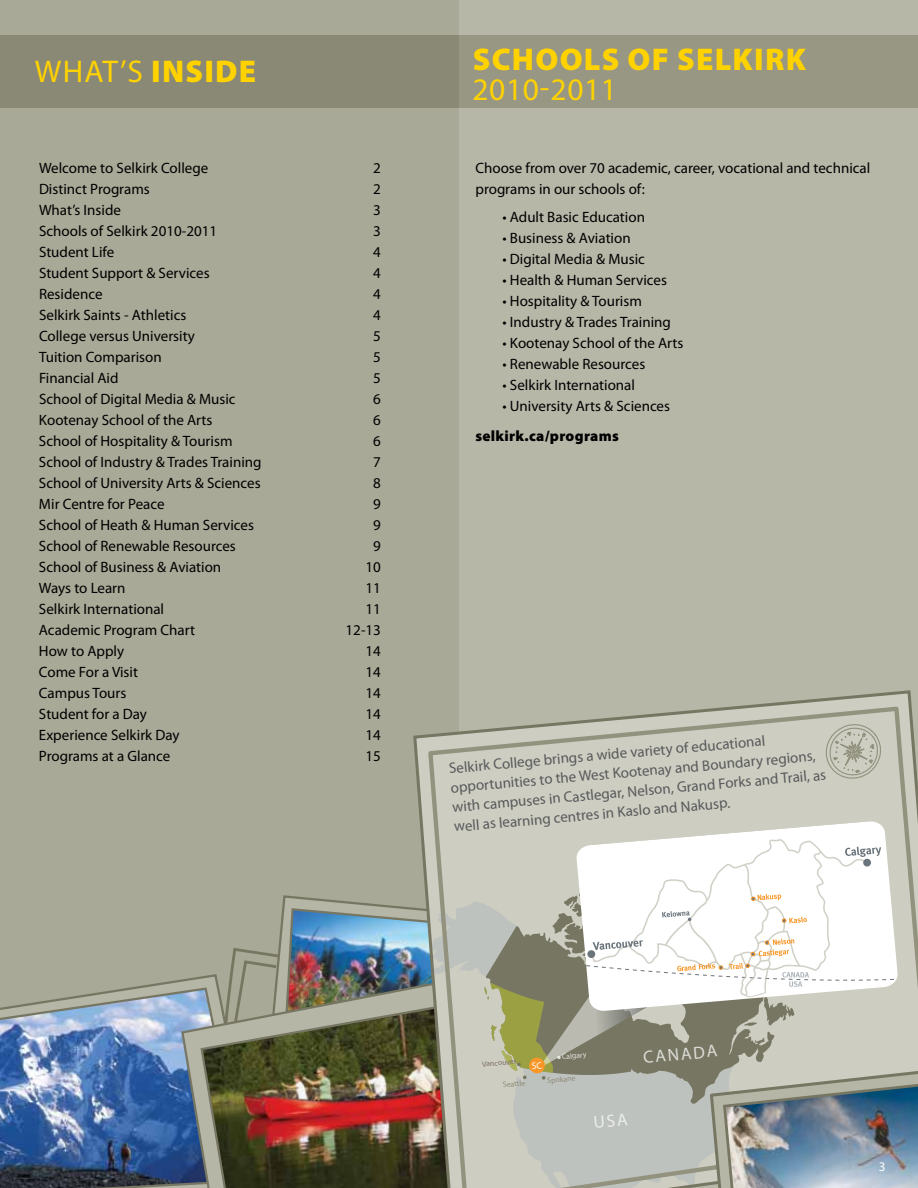
<style>
.page{position:relative;width:918px;height:1188px;background:#fff}
.page>*{position:absolute;margin:0;border:0;box-sizing:border-box;transform-origin:0 0}
.t1{font:31.5px "Myriad Pro";letter-spacing:.02em;color:#ffd200}
.t2{font:900 31.5px "Myriad Pro";letter-spacing:.04em;color:#ffd200}
.t3{font:17.55px "Myriad";color:rgb(255 255 255/.75)}
.t4{font:15px/21px "Myriad Pro";color:#000}
.t5{font:15px/19.5px "Myriad Pro";color:#58595b}
.t6{font:900 15px "Myriad Pro";letter-spacing:.02em;color:#000}
.t7{font:13.2px "Myriad Pro";color:#fff}
.t8{font:7.8px "Myriad";color:#8d8a79}
.t9{font:7.8px "Myriad";color:#7e716d}
.t10{font:7.8px "Myriad";color:#fff}
.s1{font-weight:900}
</style>
<div class="page">
<div style="left:0;top:0;width:459px;height:1188px;background:#a9a998"></div>
<div style="left:459px;top:0;width:459px;height:1188px;background:#b7b7a8"></div>
<div style="left:0;top:35px;width:459px;height:73px;background:#898975"></div>
<div style="left:459px;top:35px;width:459px;height:73px;background:#979784"></div>
<svg style="left:261px;top:895px;width:144px;height:62px"></svg>
<img style="left:275px;top:907px;width:137px;height:71px">
<svg style="left:230px;top:959px;width:49px;height:19px"></svg>
<svg style="left:141px;top:973px;width:110px;height:13px"></svg>
<img style="left:3px;top:986px;width:177px;height:202px">
<img style="left:180px;top:978px;width:232px;height:210px">
<img style="left:199px;top:1003px;width:213px;height:185px">
<svg style="left:412px;top:690px;width:500px;height:498px"></svg>
<svg style="left:426px;top:704px;width:492px;height:98px"></svg>
<svg style="left:826px;top:724px;width:65px;height:55px"></svg>
<svg style="left:0;top:1007px;width:3px;height:181px"></svg>
<svg style="left:424px;top:802px;width:494px;height:386px"></svg>
<h1 class="t1" style="left:35px;top:52px;width:220px">What’s <span class="s1">Inside</span></h1>
<p class="t4" style="left:39px;top:157px;width:171px">Welcome to Selkirk College</p>
<p class="t4" style="left:373px;top:157px;width:9px">2</p>
<p class="t4" style="left:39px;top:178px;width:112px">Distinct Programs</p>
<p class="t4" style="left:373px;top:178px;width:9px">2</p>
<p class="t4" style="left:39px;top:199px;width:84px">What’s I nside</p>
<p class="t4" style="left:373px;top:199px;width:9px">3</p>
<p class="t4" style="left:39px;top:220px;width:180px">Schools of Selkirk 2010-2011</p>
<p class="t4" style="left:373px;top:220px;width:9px">3</p>
<p class="t4" style="left:39px;top:241px;width:77px">Student Life</p>
<p class="t4" style="left:373px;top:241px;width:9px">4</p>
<p class="t4" style="left:39px;top:262px;width:172px">Student Support &amp; Services</p>
<p class="t4" style="left:373px;top:262px;width:9px">4</p>
<p class="t4" style="left:39px;top:283px;width:65px">Residence</p>
<p class="t4" style="left:373px;top:283px;width:9px">4</p>
<p class="t4" style="left:39px;top:304px;width:149px">Selkirk Saints - Athletics</p>
<p class="t4" style="left:373px;top:304px;width:9px">4</p>
<p class="t4" style="left:39px;top:325px;width:157px">College versus University</p>
<p class="t4" style="left:373px;top:325px;width:9px">5</p>
<p class="t4" style="left:39px;top:346px;width:124px">Tuition Comparison</p>
<p class="t4" style="left:373px;top:346px;width:9px">5</p>
<p class="t4" style="left:39px;top:367px;width:81px">Financial Aid</p>
<p class="t4" style="left:373px;top:367px;width:9px">5</p>
<p class="t4" style="left:39px;top:388px;width:198px">School of Digital Media &amp; Music</p>
<p class="t4" style="left:373px;top:388px;width:9px">6</p>
<p class="t4" style="left:39px;top:409px;width:175px">Kootenay School of the Arts</p>
<p class="t4" style="left:373px;top:409px;width:9px">6</p>
<p class="t4" style="left:39px;top:430px;width:195px">School of Hospitality &amp; Tourism</p>
<p class="t4" style="left:373px;top:430px;width:9px">6</p>
<p class="t4" style="left:39px;top:451px;width:224px">School of I ndustry &amp; Trades Training</p>
<p class="t4" style="left:373px;top:451px;width:9px">7</p>
<p class="t4" style="left:39px;top:472px;width:223px">School of University Arts &amp; Sciences</p>
<p class="t4" style="left:373px;top:472px;width:9px">8</p>
<p class="t4" style="left:39px;top:493px;width:127px">M ir Centre for Peace</p>
<p class="t4" style="left:373px;top:493px;width:9px">9</p>
<p class="t4" style="left:39px;top:514px;width:217px">School of Heath &amp; Human Services</p>
<p class="t4" style="left:373px;top:514px;width:9px">9</p>
<p class="t4" style="left:39px;top:535px;width:198px">School of Renewable Resources</p>
<p class="t4" style="left:373px;top:535px;width:9px">9</p>
<p class="t4" style="left:39px;top:556px;width:184px">School of Business &amp; Aviation</p>
<p class="t4" style="left:366px;top:556px;width:17px">10</p>
<p class="t4" style="left:39px;top:577px;width:88px">Ways to Learn</p>
<p class="t4" style="left:366px;top:577px;width:17px">11</p>
<p class="t4" style="left:39px;top:598px;width:127px">Selkirk I nternational</p>
<p class="t4" style="left:366px;top:598px;width:17px">11</p>
<p class="t4" style="left:39px;top:619px;width:158px">Academic Program Chart</p>
<p class="t4" style="left:346px;top:619px;width:37px">12-13</p>
<p class="t4" style="left:39px;top:640px;width:87px">How to Apply</p>
<p class="t4" style="left:366px;top:640px;width:17px">14</p>
<p class="t4" style="left:39px;top:661px;width:101px">Come For a Visit</p>
<p class="t4" style="left:366px;top:661px;width:17px">14</p>
<p class="t4" style="left:39px;top:682px;width:89px">Campus Tours</p>
<p class="t4" style="left:366px;top:682px;width:17px">14</p>
<p class="t4" style="left:39px;top:703px;width:110px">Student for a Day</p>
<p class="t4" style="left:366px;top:703px;width:17px">14</p>
<p class="t4" style="left:39px;top:724px;width:142px">Experience Selkirk Day</p>
<p class="t4" style="left:366px;top:724px;width:17px">14</p>
<p class="t4" style="left:39px;top:745px;width:133px">Programs at a Glance</p>
<p class="t4" style="left:366px;top:745px;width:17px">15</p>
<h1 class="t2" style="left:473px;top:38px;width:333px">Schools of Selkirk</h1>
<h1 class="t1" style="left:473px;top:70px;width:146px">2010-2011</h1>
<p class="t4" style="left:476px;top:157px;width:396px">Choose from over 70 academic, career, vocational and technical programs in our schools of:</p>
<p class="t4" style="left:502px;top:206px;width:144px">• Adult Basic Education</p>
<p class="t4" style="left:502px;top:227px;width:130px">• Business &amp; Aviation</p>
<p class="t4" style="left:502px;top:248px;width:144px">• Digital Media &amp; Music</p>
<p class="t4" style="left:502px;top:269px;width:166px">• Health &amp; Human Services</p>
<p class="t4" style="left:502px;top:290px;width:141px">• Hospitality &amp; Tourism</p>
<p class="t4" style="left:502px;top:311px;width:170px">• I ndustry &amp; Trades Training</p>
<p class="t4" style="left:502px;top:332px;width:182px">• Kootenay School of the Arts</p>
<p class="t4" style="left:502px;top:353px;width:144px">• Renewable Resources</p>
<p class="t4" style="left:502px;top:374px;width:134px">• Selkirk I nternational</p>
<p class="t4" style="left:502px;top:395px;width:169px">• University Arts &amp; Sciences</p>
<p class="t6" style="left:476px;top:426px;width:145px">selkirk.ca/programs</p>
<p class="t5" style="left:448px;top:758px;width:377px;rotate:-5deg">Selkirk College brings a wide variety of educational opportunities to the West Kootenay and Boundary regions, with campuses in Castlegar, N elson, Grand Forks and Trail, as wellas learning centres in Kaslo and N akusp.</p>
<p class="t9" style="left:482px;top:1060px;width:36px;rotate:-5deg">Vancouver</p>
<p class="t10" style="left:562px;top:1053px;width:26px;rotate:-5deg">Calgary</p>
<p class="t8" style="left:503px;top:1081px;width:24px;rotate:-5deg">Seattle</p>
<p class="t8" style="left:547px;top:1077px;width:30px;rotate:-5deg">Spokane</p>
<p class="t3" style="left:643px;top:1048px;width:76px;rotate:-5deg">CANADA</p>
<p class="t7" style="left:879px;top:1158px;width:8px">3</p>
</div>
